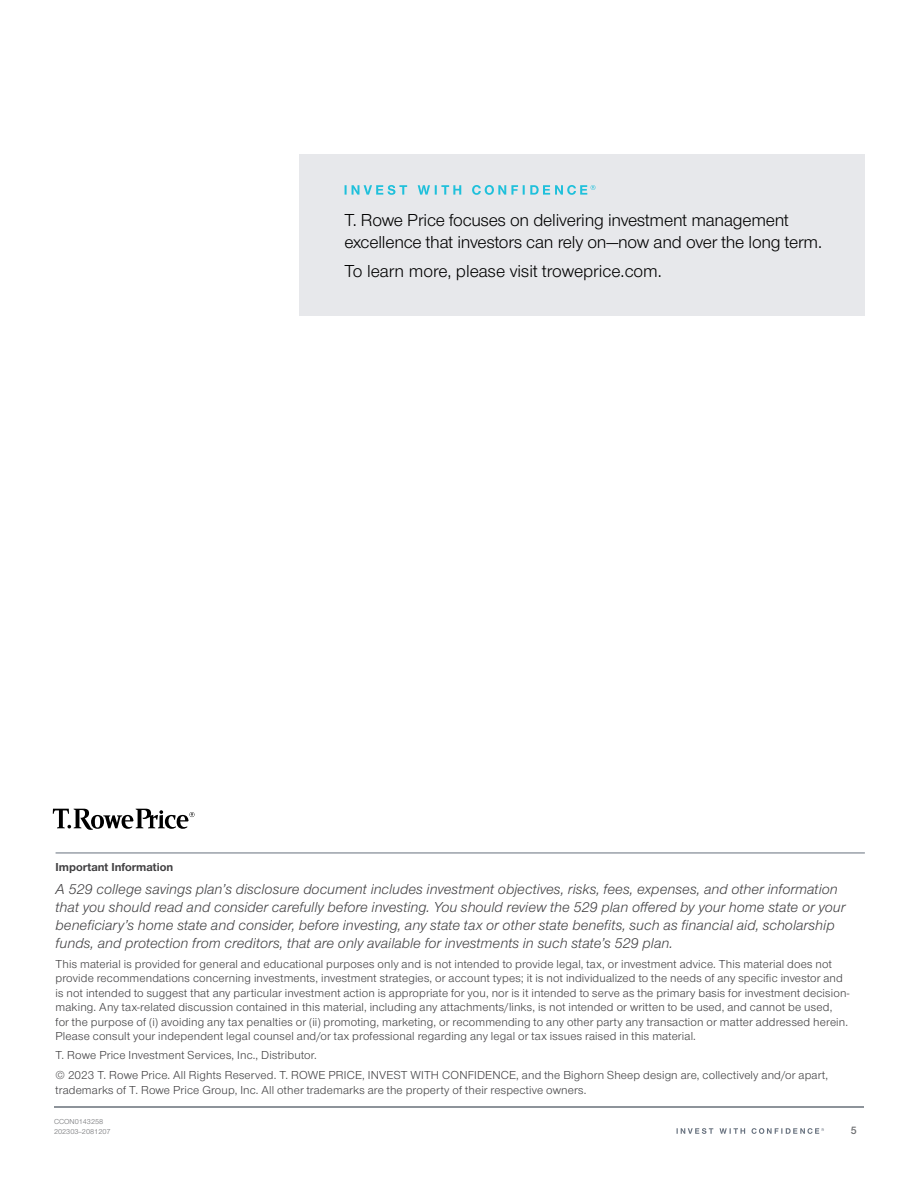
<style>
.page{position:relative;width:918px;height:1188px;background:#fff}
.page>*{position:absolute;margin:0;border:0;box-sizing:border-box;transform-origin:0 0}
.t1{font:18px/22.5px "Nimbus San Nov";letter-spacing:-.01em;color:#000}
.t2{font:italic 15px/18px "Nimbus San Nov";color:#414042}
.t3{font:12px/14.4px "Nimbus San Nov";letter-spacing:.015em;color:#414042}
.t4{font:700 12px "Nimbus San Nov";color:#414042}
.t5{font:11.25px "Nimbus San Nov Sem Bol";color:#6d6e71}
.t6{font:7.5px/10.5px "Nimbus San Nov";color:#6d6e71}
</style>
<div class="page">
<hr style="left:54px;top:1107px;width:810px;height:1px;background:#67717e">
<hr style="left:56px;top:853px;width:809px;height:1px;background:#67717e">
<svg style="left:53px;top:809px;width:141px;height:21px"></svg>
<svg style="left:677px;top:1128px;width:147px;height:6px"></svg>
<div style="left:300px;top:155px;width:565px;height:161px;background:#e7e8eb"></div>
<svg style="left:345px;top:185px;width:250px;height:10px"></svg>
<h1 class="t1" style="left:344px;top:209px;width:479px">T. Rowe Price focuses on delivering investment management excellence that investors can rely on—now and over the long term.</h1>
<h1 class="t1" style="left:344px;top:260px;width:319px">To learn more, please visit troweprice.com.</h1>
<p class="t4" style="left:56px;top:860px;width:119px">Important Information</p>
<p class="t2" style="left:56px;top:880px;width:791px">A 529 college savings plan’s disclosure document includes investment objectives, risks, fees, expenses, and other information that you should read and consider carefully before investing. You should review the 529 plan offered by your home state or your beneficiary’s home state and consider, before investing, any state tax or other state benefits, such as financial aid, scholarship funds, and protection from creditors, that are only available for investments in such state’s 529 plan.</p>
<p class="t3" style="left:56px;top:957px;width:796px">This material is provided for general and educational purposes only and is not intended to provide legal, tax, or investment advice. This material does not provide recommendations concerning investments, investment strategies, or account types; it is not individualized to the needs of any specific investor and is not intended to suggest that any particular investment action is appropriate for you, nor is it intended to serve as the primary basis for investment decision&shy;making. Any tax-related discussion contained in this material, including any attachments/links, is not intended or written to be used, and cannot be used,<br>for the purpose of (i) avoiding any tax penalties or (ii) promoting, marketing, or recommending to any other party any transaction or matter addressed herein.<br>Please consult your independent legal counsel and/or tax professional regarding any legal or tax issues raised in this material.</p>
<p class="t3" style="left:56px;top:1045px;width:774px;line-height:20.4px">T. Rowe Price Investment Services, Inc., Distributor.<br>© 2023 T. Rowe Price. All Rights Reserved. T. ROWE PRICE, INVEST WITH CONFIDENCE, and the Bighorn Sheep design are, collectively and/or apart,</p>
<p class="t3" style="left:56px;top:1083px;width:532px">trademarks of T. Rowe Price Group, Inc. All other trademarks are the property of their respective owners.</p>
<p class="t6" style="left:54px;top:1116px;width:58px">CCON0143258<br>202303--2081207</p>
<p class="t5" style="left:851px;top:1124px;width:8px">5</p>
</div>
